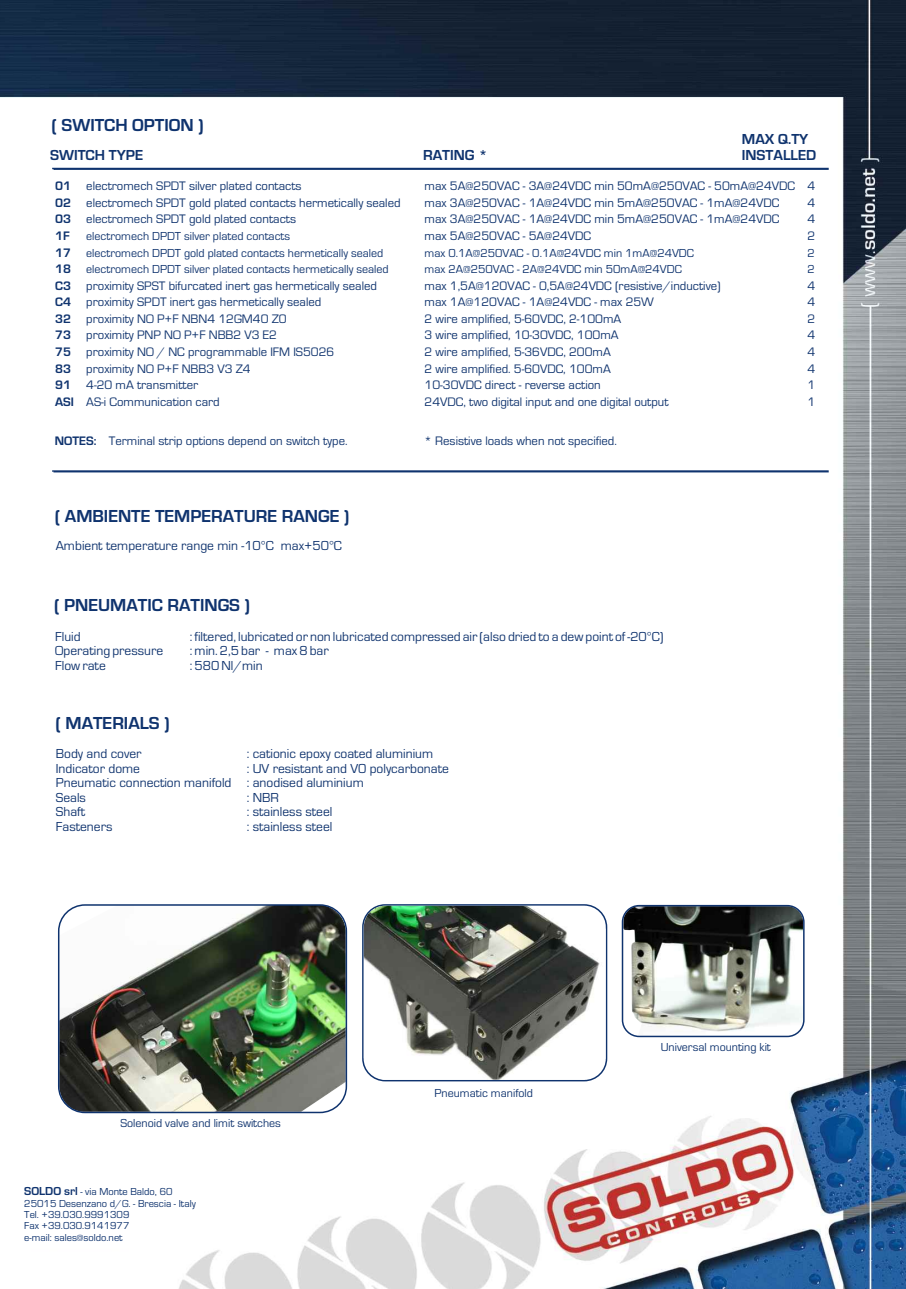
<style>
.page{position:relative;width:906px;height:1289px;background:#fff}
.page>*{position:absolute;margin:0;border:0;box-sizing:border-box;transform-origin:0 0}
.t1{font:700 18px "Eurostile";color:#0f336e}
.t2{font:700 15px "Eurostile";color:#0f336e}
.t3{font:13.5px/14.5px "Eurostile";color:#0f336e}
.t4{font:12.75px "Eurostile";color:#0f336e}
.t5{font:700 12.75px "Eurostile";color:#0f336e}
.t6{font:12px "Eurostile";color:#0f336e}
.t7{font:10.5px/11.4px "Eurostile";color:#0f336e}
.s1{font-weight:700}
.s2{font-weight:700;font-size:12.75px}
.s3{font-weight:700;font-size:12px}
</style>
<div class="page">
<img style="left:0;top:0;width:906px;height:1288px">
<svg style="left:51px;top:167px;width:780px;height:4px"></svg>
<img style="left:623px;top:906px;width:180px;height:129px">
<img style="left:59px;top:905px;width:287px;height:206px">
<svg style="left:362px;top:904px;width:245px;height:177px"></svg>
<img style="left:364px;top:905px;width:241px;height:174px">
<div style="left:58px;top:904px;width:289px;height:209px;border:2px solid #0f336e;border-radius:26px"></div>
<svg style="left:9px;top:1162px;width:224px;height:86px"></svg>
<div style="left:622px;top:904px;width:182px;height:133px;border:2px solid #0f336e;border-radius:17px"></div>
<svg style="left:51px;top:469px;width:780px;height:5px"></svg>
<h1 class="t1" style="left:52px;top:119px;width:154px">( SWITCH OPTION )</h1>
<p class="t2" style="left:50px;top:150px;width:95px">SWITCH TYPE</p>
<p class="t2" style="left:423px;top:150px;width:66px">RATING *</p>
<p class="t2" style="left:742px;top:134px;width:68px">MAX Q.TY</p>
<p class="t2" style="left:742px;top:150px;width:76px">INSTALLED</p>
<p class="t4" style="left:55px;top:182px;width:248px"><span class="s1">01</span> electromech SPDT silver plated contacts</p>
<p class="t4" style="left:424px;top:182px;width:392px">max 5A@250VAC - 3A@24VDC min 50mA@250VAC - 50mA@24VDC 4</p>
<p class="t4" style="left:55px;top:198px;width:347px"><span class="s1">02</span> electromech SPDT gold plated contacts hermetically sealed</p>
<p class="t4" style="left:424px;top:198px;width:356px">max 3A@250VAC - 1A@24VDC min 5mA@250VAC - 1mA@24VDC</p>
<p class="t4" style="left:807px;top:198px;width:9px">4</p>
<p class="t4" style="left:55px;top:215px;width:242px"><span class="s1">03</span> electromech SPDT gold plated contacts</p>
<p class="t4" style="left:424px;top:215px;width:356px">max 3A@250VAC - 1A@24VDC min 5mA@250VAC - 1mA@24VDC</p>
<p class="t4" style="left:807px;top:215px;width:9px">4</p>
<p class="t5" style="left:55px;top:231px;width:16px">1F</p>
<p class="t6" style="left:86px;top:232px;width:205px">electromech DPDT silver plated contacts</p>
<p class="t4" style="left:424px;top:231px;width:168px">max 5A@250VAC - 5A@24VDC</p>
<p class="t4" style="left:807px;top:231px;width:9px">2</p>
<p class="t6" style="left:55px;top:248px;width:330px"><span class="s2">17</span> electromech DPDT gold plated contacts hermetically sealed</p>
<p class="t6" style="left:424px;top:248px;width:271px">max 0.1A@250VAC - 0.1A@24VDC min 1mA@24VDC</p>
<p class="t6" style="left:807px;top:248px;width:9px">2</p>
<p class="t6" style="left:55px;top:265px;width:335px"><span class="s2">18</span> electromech DPDT silver plated contacts hermetically sealed</p>
<p class="t6" style="left:424px;top:265px;width:259px">max 2A@250VAC - 2A@24VDC min 50mA@24VDC</p>
<p class="t6" style="left:807px;top:265px;width:9px">2</p>
<p class="t4" style="left:55px;top:281px;width:323px"><span class="s1">C3</span> proximity SPST bifurcated inert gas hermetically sealed</p>
<p class="t4" style="left:424px;top:281px;width:298px">max 1,5A@120VAC - 0,5A@24VDC (resistive/inductive)</p>
<p class="t4" style="left:807px;top:281px;width:9px">4</p>
<p class="t4" style="left:55px;top:298px;width:268px"><span class="s1">C4</span> proximity SPDT inert gas hermetically sealed</p>
<p class="t4" style="left:424px;top:298px;width:231px">max 1A@120VAC - 1A@24VDC - max 25W</p>
<p class="t4" style="left:807px;top:298px;width:9px">4</p>
<p class="t4" style="left:55px;top:314px;width:233px"><span class="s1">32</span> proximity NO P+F NBN4 12GM40 Z0</p>
<p class="t4" style="left:424px;top:314px;width:198px">2 wire amplified, 5-60VDC, 2-100mA</p>
<p class="t4" style="left:807px;top:314px;width:9px">2</p>
<p class="t4" style="left:55px;top:331px;width:223px"><span class="s1">73</span> proximity PNP NO P+F NBB2 V3 E2</p>
<p class="t4" style="left:424px;top:331px;width:195px">3 wire amplified, 10-30VDC, 100mA</p>
<p class="t4" style="left:807px;top:331px;width:9px">4</p>
<p class="t4" style="left:55px;top:347px;width:281px"><span class="s1">75</span> proximity NO / NC programmable IFM IS5026</p>
<p class="t4" style="left:424px;top:347px;width:188px">2 wire amplified, 5-36VDC, 200mA</p>
<p class="t4" style="left:807px;top:347px;width:9px">4</p>
<p class="t4" style="left:55px;top:364px;width:197px"><span class="s1">83</span> proximity NO P+F NBB3 V3 Z4</p>
<p class="t4" style="left:424px;top:364px;width:188px">2 wire amplified. 5-60VDC, 100mA</p>
<p class="t4" style="left:807px;top:364px;width:9px">4</p>
<p class="t4" style="left:55px;top:380px;width:145px"><span class="s1">91</span> 4-20 mA transmitter</p>
<p class="t4" style="left:424px;top:380px;width:178px">10-30VDC direct - reverse action</p>
<p class="t4" style="left:807px;top:380px;width:9px">1</p>
<p class="t4" style="left:55px;top:397px;width:166px"><span class="s1">ASI</span> AS-i Communication card</p>
<p class="t4" style="left:424px;top:397px;width:245px">24VDC, two digital input and one digital output</p>
<p class="t4" style="left:807px;top:397px;width:9px">1</p>
<p class="t4" style="left:55px;top:436px;width:294px"><span class="s1">NOTES:</span> Terminal strip options depend on switch type.</p>
<p class="t4" style="left:424px;top:436px;width:194px">* Resistive loads when not specified.</p>
<h1 class="t1" style="left:55px;top:510px;width:296px">( AMBIENTE TEMPERATURE RANGE )</h1>
<p class="t3" style="left:56px;top:539px;width:288px">Ambient temperature range min -10°C max+50°C</p>
<h1 class="t1" style="left:54px;top:598px;width:198px">( PNEUMATIC RATINGS )</h1>
<p class="t3" style="left:55px;top:630px;width:27px">Fluid</p>
<p class="t3" style="left:190px;top:630px;width:475px">: filtered, lubricated or non lubricated compressed air (also dried to a dew point of -20°C)</p>
<p class="t3" style="left:55px;top:644px;width:109px">Operating pressure</p>
<p class="t3" style="left:190px;top:644px;width:140px">: min. 2,5 bar - max 8 bar</p>
<p class="t3" style="left:55px;top:659px;width:52px">Flow rate</p>
<p class="t3" style="left:190px;top:659px;width:74px">: 580 Nl/min</p>
<h1 class="t1" style="left:55px;top:717px;width:116px">( MATERIALS )</h1>
<p class="t3" style="left:56px;top:747px;width:87px">Body and cover</p>
<p class="t3" style="left:247px;top:747px;width:188px">: cationic epoxy coated aluminium</p>
<p class="t3" style="left:56px;top:762px;width:86px">Indicator dome</p>
<p class="t3" style="left:56px;top:762px;width:394px;text-indent:191px">: UV resistant and V0 polycarbonate<br>Pneumatic connection manifold : anodised aluminium<br>Seals</p>
<p class="t3" style="left:247px;top:791px;width:34px">: NBR</p>
<p class="t3" style="left:56px;top:805px;width:31px">Shaft</p>
<p class="t3" style="left:247px;top:805px;width:87px">: stainless steel</p>
<p class="t3" style="left:56px;top:820px;width:58px">Fasteners</p>
<p class="t3" style="left:247px;top:820px;width:87px">: stainless steel</p>
<p class="t6" style="left:120px;top:1119px;width:162px">Solenoid valve and limit switches</p>
<p class="t7" style="left:24px;top:1187px;width:173px"><span class="s3">SOLDO srl</span> - via Monte Baldo, 60<br>25015 Desenzano d/G. - Brescia - Italy<br>Tel. +39.030.9991309<br>Fax +39.030.9141977<br>e-mail: sales@soldo.net</p>
<p class="t6" style="left:434px;top:1088px;width:100px">Pneumatic manifold</p>
<p class="t6" style="left:660px;top:1043px;width:112px">Universal mounting kit</p>
</div>
